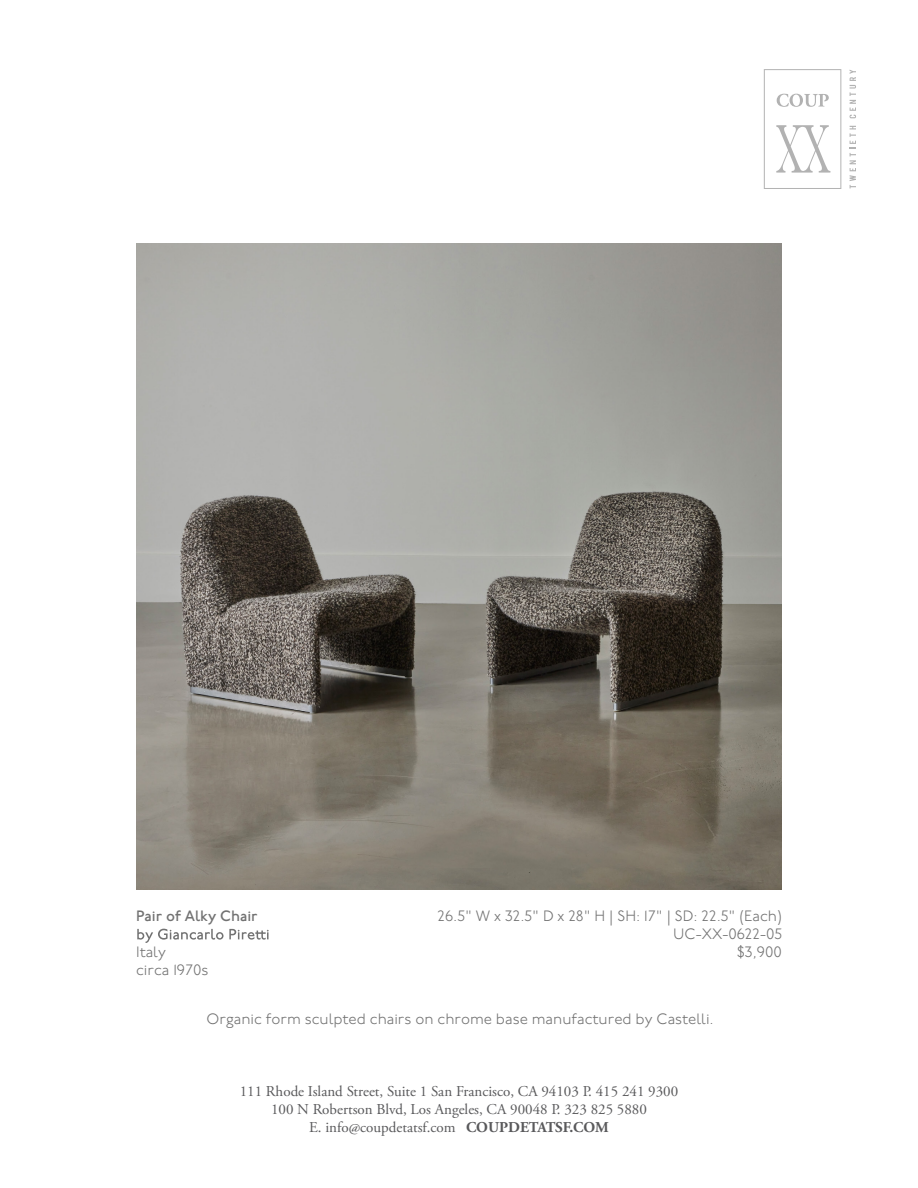
<style>
.page{position:relative;width:918px;height:1188px;background:#fff}
.page>*{position:absolute;margin:0;border:0;box-sizing:border-box;transform-origin:0 0}
.t1{font:15px/18px "Adobe Garamond Pro";color:#59595b;text-align:center}
.t2{font:300 15px/18px "P22 Underground";color:#727272}
.t3{font:500 15px "P22 Underground";color:#727272}
.s1{font-weight:700}
</style>
<div class="page">
<svg style="left:137px;top:929px;width:132px;height:14px"></svg>
<svg style="left:850px;top:126px;width:6px;height:62px"></svg>
<svg style="left:850px;top:70px;width:6px;height:48px"></svg>
<svg style="left:764px;top:69px;width:77px;height:120px"></svg>
<img style="left:136px;top:244px;width:646px;height:646px">
<p class="t2" style="left:438px;top:908px;width:346px;text-align:right">26.5" W x 32.5" D x 28" H | SH: 17" | SD: 22.5" (Each)<br>UC-XX-0622-05<br>$3,900</p>
<p class="t3" style="left:136px;top:908px;width:123px">Pair of Alky Chair</p>
<p class="t2" style="left:136px;top:944px;width:74px">Italy<br>circa 1970s</p>
<p class="t2" style="left:207px;top:1011px;width:509px">Organic form sculpted chairs on chrome base manufactured by Castelli.</p>
<p class="t1" style="left:240px;top:1083px;width:440px">111 Rhode Island Street, Suite 1 San Francisco, CA 94103 P. 415 241 9300<br>100 N Robertson Blvd, Los Angeles, CA 90048 P. 323 825 5880<br>E. info@coupdetatsf.com <span class="s1">COUPDETATSF.COM</span></p>
</div>
